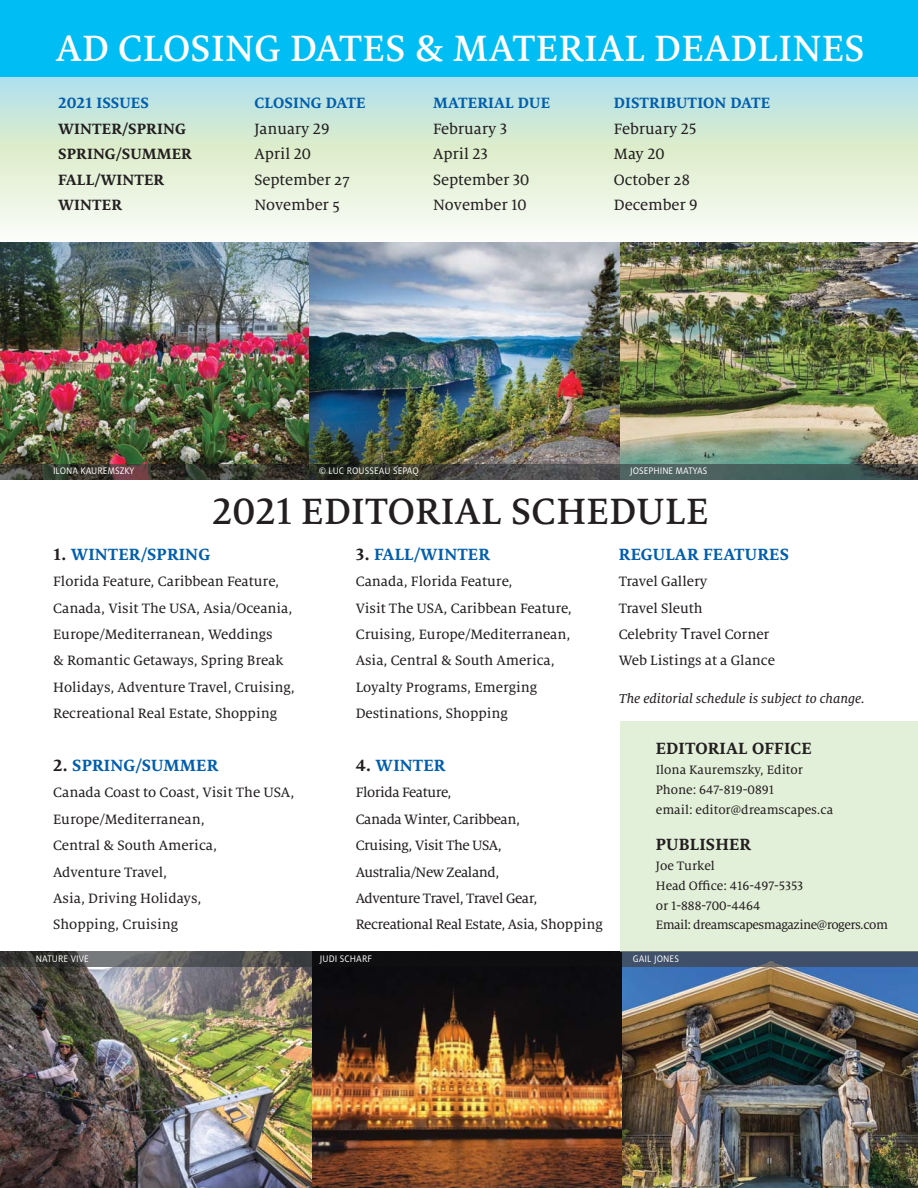
<style>
.page{position:relative;width:918px;height:1188px;background:#fff}
.page>*{position:absolute;margin:0;border:0;box-sizing:border-box;transform-origin:0 0}
.t1{font:500 40.5px "Milo Serif OT";letter-spacing:.01em;color:#fff}
.t2{font:500 40.5px "Milo Serif OT";letter-spacing:.01em;color:#231f20}
.t3{font:700 18px "Milo Serif OT";letter-spacing:.01em;color:#005ead}
.t4{font:700 18px "Milo Serif OT";letter-spacing:.01em;color:#231f20}
.t5{font:16.5px "Milo Serif OT Text";color:#231f20}
.t6{font:700 16.5px "Milo Serif OT";letter-spacing:.01em;color:#005ead}
.t7{font:700 16.5px "Milo Serif OT";letter-spacing:.01em;color:#231f20}
.t8{font:15px/26.4px "Milo Serif OT Text";color:#231f20}
.t9{font:15px/26.4px "Milo Serif OT Text";letter-spacing:-.025em;color:#231f20}
.t10{font:14.25px "Milo Serif OT Text Ita";color:#231f20}
.t11{font:13.5px/19.8px "Milo Serif OT Text";letter-spacing:-.035em;color:#231f20}
.t12{font:13.5px/19.8px "Milo Serif OT Text";color:#231f20}
.t13{font:10.5px "Milo OT";letter-spacing:.005em;color:#fff;scale:.92 1}
.s1{color:#231f20}
.s2{font-family:"Lucida Grande"}
</style>
<div class="page">
<svg style="left:1px;top:76px;width:917px;height:154px;background:#d7edde"></svg>
<div style="left:1px;top:0;width:917px;height:76px;background:#00bef3"></div>
<img style="left:0;top:967px;width:312px;height:221px">
<img style="left:312px;top:967px;width:310px;height:221px">
<img style="left:622px;top:967px;width:296px;height:221px">
<div style="left:621px;top:722px;width:297px;height:230px;background:#e3f0d9"></div>
<img style="left:0;top:242px;width:310px;height:223px">
<img style="left:310px;top:242px;width:310px;height:223px">
<img style="left:620px;top:242px;width:298px;height:223px">
<img style="left:0;top:465px;width:918px;height:14px">
<img style="left:0;top:951px;width:918px;height:16px">
<hr style="left:621px;top:951px;width:297px;height:1px;background:#707671">
<h1 class="t1" style="left:56px;top:24px;width:811px">AD CLOSING DATES &amp; MATERIAL DEADLINES</h1>
<p class="t6" style="left:58px;top:96px;width:92px">2021 ISSUES</p>
<p class="t6" style="left:254px;top:96px;width:113px">CLOSING DATE</p>
<p class="t6" style="left:433px;top:96px;width:118px">MATERIAL DUE</p>
<p class="t6" style="left:614px;top:96px;width:158px">DISTRIBUTION DATE</p>
<p class="t7" style="left:58px;top:122px;width:129px">WINTER/SPRING</p>
<p class="t5" style="left:254px;top:122px;width:77px">January 29</p>
<p class="t5" style="left:433px;top:122px;width:76px">February 3</p>
<p class="t5" style="left:614px;top:122px;width:84px">February 25</p>
<p class="t7" style="left:58px;top:147px;width:135px">SPRING/SUMMER</p>
<p class="t5" style="left:254px;top:147px;width:58px">April 20</p>
<p class="t5" style="left:433px;top:147px;width:56px">April 23</p>
<p class="t5" style="left:614px;top:147px;width:52px">May 20</p>
<p class="t7" style="left:58px;top:173px;width:108px">FALL/WINTER</p>
<p class="t5" style="left:254px;top:173px;width:97px">September 27</p>
<p class="t5" style="left:433px;top:173px;width:98px">September 30</p>
<p class="t5" style="left:614px;top:173px;width:77px">October 28</p>
<p class="t7" style="left:58px;top:198px;width:66px">WINTER</p>
<p class="t5" style="left:254px;top:198px;width:87px">November 5</p>
<p class="t5" style="left:433px;top:198px;width:95px">November 10</p>
<p class="t5" style="left:614px;top:198px;width:85px">December 9</p>
<p class="t13" style="left:53px;top:464px;width:90px">ILONA KAUREMSZKY</p>
<p class="t13" style="left:319px;top:464px;width:110px">© LUC ROUSSEAU SÉ PAQ</p>
<p class="t13" style="left:630px;top:464px;width:85px">JOSEPHINE MATYAS</p>
<h1 class="t2" style="left:212px;top:486px;width:498px">2021 EDITORIAL SCHEDULE</h1>
<p class="t3" style="left:53px;top:547px;width:159px"><span class="s1">1.</span> WINTER/SPRING</p>
<p class="t8" style="left:53px;top:569px;width:243px">Florida Feature, Caribbean Feature, Canada, Visit The USA, Asia/Oceania, Europe/Mediterranean, Weddings<br>&amp; Romantic Getaways, Spring Break Holidays, Adventure Travel, Cruising, Recreational Real Estate, Shopping</p>
<p class="t3" style="left:53px;top:758px;width:167px"><span class="s1">2.</span> SPRING/SUMMER</p>
<p class="t8" style="left:53px;top:780px;width:243px">Canada Coast to Coast, Visit The USA,<br>Europe/Mediterranean,<br>Central &amp; South America,<br>Adventure Travel,<br>Asia, Driving Holidays,<br>Shopping, Cruising</p>
<p class="t3" style="left:356px;top:547px;width:136px"><span class="s1">3.</span> FALL/WINTER</p>
<p class="t8" style="left:356px;top:569px;width:218px">Canada, Florida Feature,<br>Visit The USA, Caribbean Feature,<br>Cruising, Europe/Mediterranean,<br>Asia, Central &amp; South America,<br>Loyalty Programs, Emerging<br>Destinations, Shopping</p>
<p class="t3" style="left:356px;top:758px;width:91px"><span class="s1">4.</span> WINTER</p>
<p class="t9" style="left:356px;top:780px;width:249px">Florida Feature,<br>Canada Winter, Caribbean,<br>Cruising, Visit The USA,<br>Australia/New Zealand,<br>Adventure Travel, Travel Gear,<br>Recreational Real Estate, Asia, Shopping</p>
<p class="t3" style="left:619px;top:547px;width:172px">REGULAR FEATURES</p>
<p class="t8" style="left:619px;top:569px;width:158px">Travel Gallery<br>Travel Sleuth<br>Celebrity <span class="s2">Т</span>ravel Corner<br>Web Listings at a Glance</p>
<p class="t10" style="left:619px;top:693px;width:248px">The editorial schedule is subject to change.</p>
<p class="t4" style="left:656px;top:741px;width:157px">EDITORIAL OFFICE</p>
<p class="t12" style="left:656px;top:761px;width:179px">Ilona Kauremszky, Editor<br>Phone: 647-819-0891<br>email: editor@dreamscapes.ca</p>
<p class="t4" style="left:656px;top:837px;width:97px">PUBLISHER</p>
<p class="t11" style="left:656px;top:857px;width:234px">Joe Turkel<br>Head Office: 416-497-5353<br>or 1-888-700-4464<br>Email: dreamscapesmagazine@rogers.com</p>
<p class="t13" style="left:36px;top:952px;width:59px">NATURE VIVE</p>
<p class="t13" style="left:320px;top:952px;width:58px">JUDI SCHARF</p>
<p class="t13" style="left:633px;top:952px;width:52px">GAIL JONES</p>
</div>
